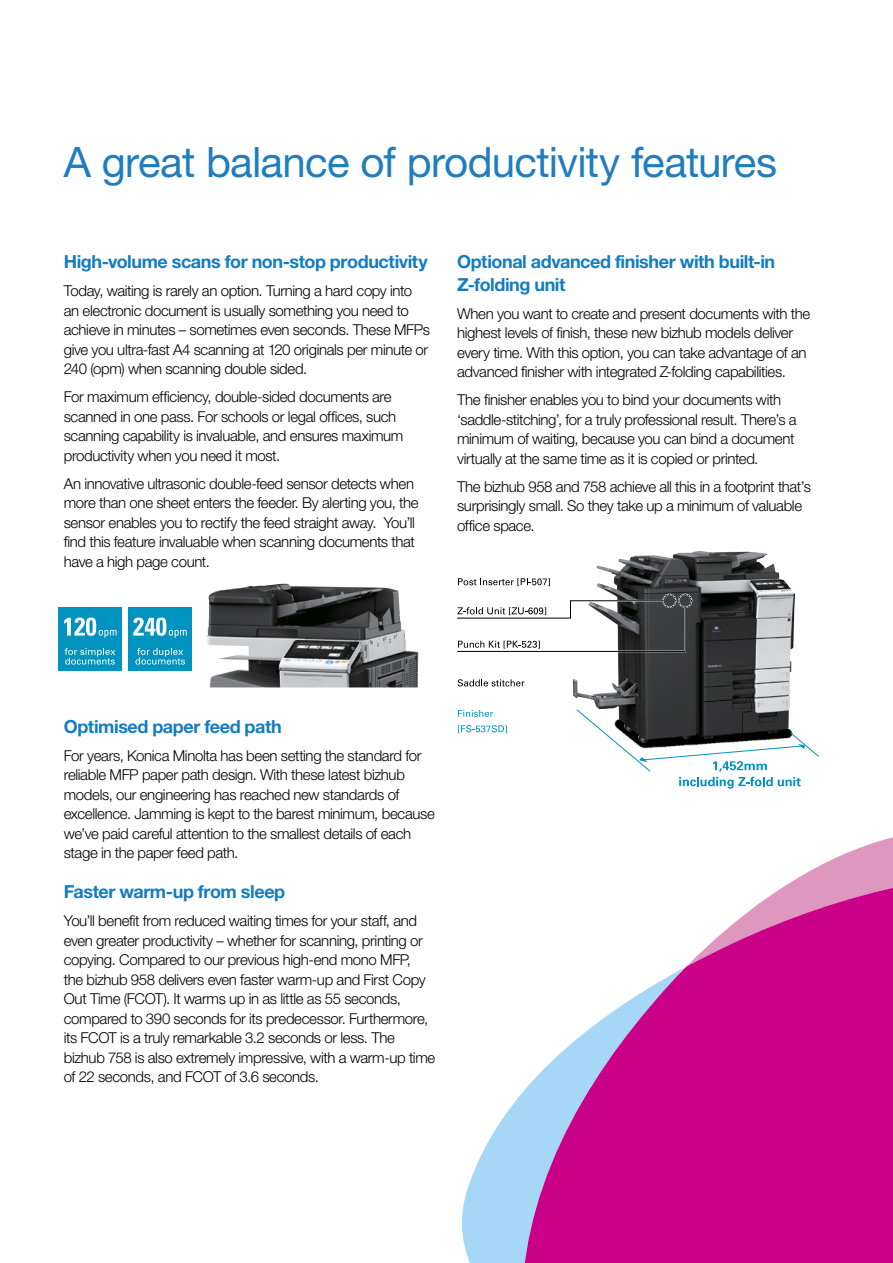
<style>
.page{position:relative;width:893px;height:1263px;background:#fff}
.page>*{position:absolute;margin:0;border:0;box-sizing:border-box;transform-origin:0 0}
.t1{font:42px "Helvetica Neue LT Std";letter-spacing:-.02em;color:#207dbe}
.t2{font:700 18px/22.5px "Helvetica Neue LT Std";letter-spacing:-.025em;color:#147cc2}
.t3{font:300 15px/19.5px "Helvetica Neue LT Std";letter-spacing:-.025em;color:#000}
</style>
<div class="page">
<img style="left:572px;top:661px;width:220px;height:48px">
<img style="left:588px;top:551px;width:110px;height:135px">
<svg style="left:458px;top:578px;width:92px;height:8px"></svg>
<svg style="left:458px;top:679px;width:66px;height:7px"></svg>
<svg style="left:458px;top:710px;width:35px;height:7px"></svg>
<svg style="left:458px;top:725px;width:49px;height:8px"></svg>
<svg style="left:457px;top:593px;width:236px;height:60px"></svg>
<img style="left:189px;top:584px;width:229px;height:103px">
<div style="left:58px;top:607px;width:64px;height:63px;background:#0093bf"></div>
<svg style="left:65px;top:648px;width:50px;height:17px"></svg>
<svg style="left:64px;top:617px;width:52px;height:21px"></svg>
<div style="left:128px;top:607px;width:64px;height:63px;background:#0093bf"></div>
<svg style="left:135px;top:648px;width:50px;height:17px"></svg>
<svg style="left:133px;top:617px;width:54px;height:21px"></svg>
<svg style="left:576px;top:709px;width:317px;height:141px"></svg>
<svg style="left:462px;top:1106px;width:50px;height:157px;fill:#a6d7f6"></svg>
<svg style="left:512px;top:850px;width:381px;height:413px;fill:#ca0088"></svg>
<h1 class="t1" style="left:64px;top:137px;width:715px">A great balance of productivity features</h1>
<p class="t2" style="left:64px;top:250px;width:365px">High-volume scans for non-stop productivity</p>
<p class="t3" style="left:64px;top:281px;width:368px">Today, waiting is rarely an option. Turning a hard copy into an electronic document is usually something you need to achieve in minutes – sometimes even seconds. These MFPs give you ultra-fast A4 scanning at 120 originals per minute or 240 (opm) when scanning double sided.</p>
<p class="t3" style="left:64px;top:387px;width:341px">For maximum efficiency, double-sided documents are scanned in one pass. For schools or legal offices, such scanning capability is invaluable, and ensures maximum productivity when you need it most.</p>
<p class="t3" style="left:64px;top:473px;width:356px">An innovative ultrasonic double-feed sensor detects when more than one sheet enters the feeder. By alerting you, the sensor enables you to rectify the feed straight away. You’ll find this feature invaluable when scanning documents that have a high page count.</p>
<p class="t2" style="left:457px;top:250px;width:320px">Optional advanced finisher with built-in<br>Z-folding unit</p>
<p class="t3" style="left:457px;top:303px;width:355px">When you want to create and present documents with the highest levels of finish, these new bizhub models deliver every time. With this option, you can take advantage of an advanced finisher with integrated Z-folding capabilities.</p>
<p class="t3" style="left:457px;top:390px;width:341px">The finisher enables you to bind your documents with ‘saddle-stitching’, for a truly professional result. There’s a minimum of waiting, because you can bind a document virtually at the same time as it is copied or printed.</p>
<p class="t3" style="left:457px;top:476px;width:355px">The bizhub 958 and 758 achieve all this in a footprint that’s surprisingly small. So they take up a minimum of valuable office space.</p>
<p class="t2" style="left:64px;top:714px;width:220px">Optimised paper feed path</p>
<p class="t3" style="left:64px;top:745px;width:372px">For years, Konica Minolta has been setting the standard for reliable MFP paper path design. With these latest bizhub models, our engineering has reached new standards of excellence. Jamming is kept to the barest minimum, because we’ve paid careful attention to the smallest details of each stage in the paper feed path.</p>
<p class="t2" style="left:64px;top:880px;width:223px">Faster warm-up from sleep</p>
<p class="t3" style="left:64px;top:911px;width:373px">You’ll benefit from reduced waiting times for your staff, and even greater productivity – whether for scanning, printing or copying. Compared to our previous high-end mono MFP,<br>the bizhub 958 delivers even faster warm-up and First Copy Out Time (FCOT). It warms up in as little as 55 seconds, compared to 390 seconds for its predecessor. Furthermore, its FCOT is a truly remarkable 3.2 seconds or less. The bizhub 758 is also extremely impressive, with a warm-up time of 22 seconds, and FCOT of 3.6 seconds.</p>
</div>
